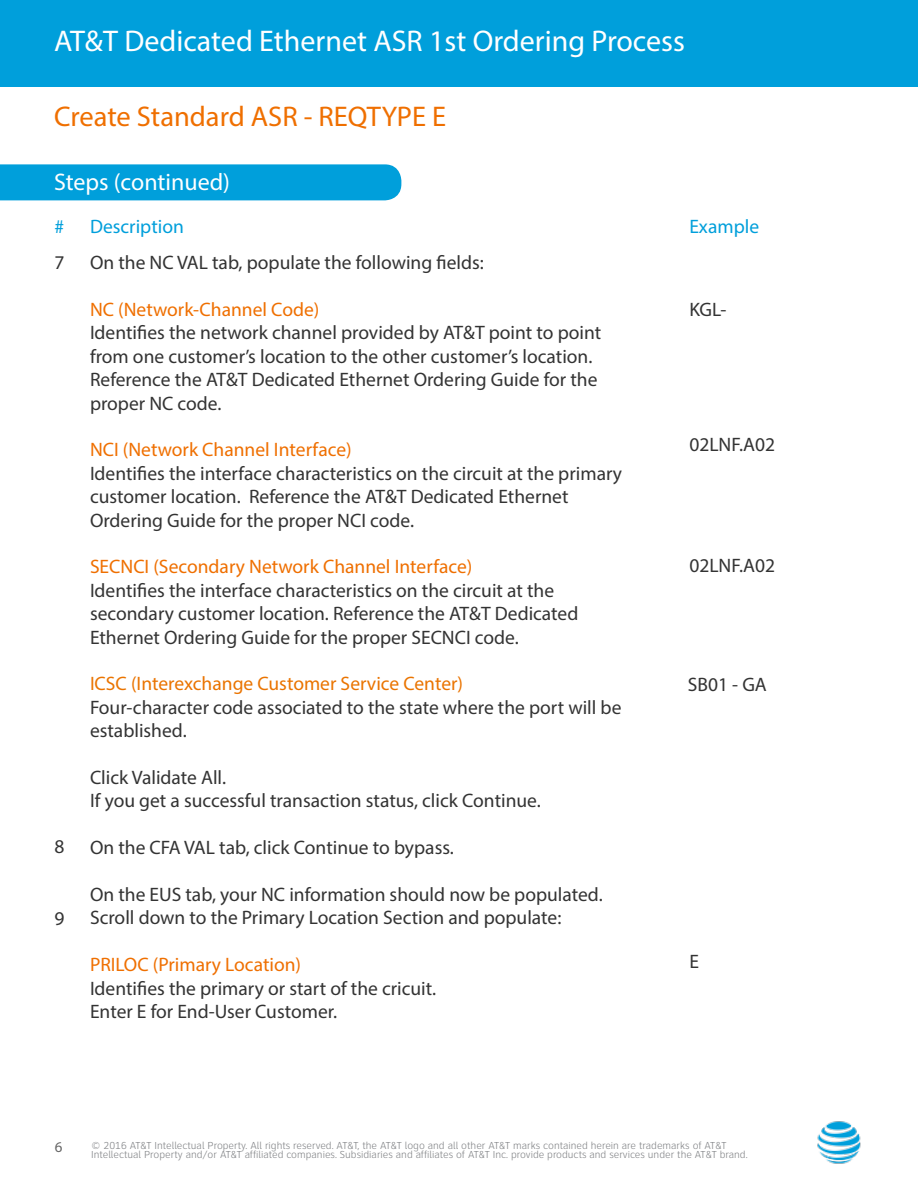
<style>
.page{position:relative;width:918px;height:1188px;background:#fff}
.page>*{position:absolute;margin:0;border:0;box-sizing:border-box;transform-origin:0 0}
.Headline{font:30px "Myriad Pro";color:#fff}
.Headline-2{font:28.5px "Myriad Pro";color:#ef6f00}
.Subhead{font:24px "Myriad Pro";color:#fff}
.t1{font:19.5px/23.4px "Myriad Pro";color:#333}
.t2{font:19.5px "Myriad Pro";color:#ea7400}
.t3{font:19.5px "Myriad Pro";color:#009fdb}
.t4{font:15px "Myriad Pro";color:#666}
.t5{font:300 10.5px/9px "Clearview ATT";color:#808285}
.s1{color:#ef6f00}
</style>
<div class="page">
<img style="left:817px;top:1121px;width:44px;height:43px">
<div style="left:0;top:164px;width:401px;height:36px;background:#009fdb"></div>
<div style="left:54px;top:166px;width:176px;height:30px;background:#009fdb"></div>
<div style="left:1px;top:0;width:917px;height:86px;background:#009fdb"></div>
<p class="Headline" style="left:54px;top:22px;width:633px">AT&amp;T Dedicated Ethernet ASR 1st Ordering Process</p>
<p class="Headline-2" style="left:54px;top:99px;width:394px">Create Standard ASR - REQTYPE E</p>
<p class="Subhead" style="left:54px;top:167px;width:178px">Steps (continued)</p>
<p class="t3" style="left:55px;top:214px;width:11px">#</p>
<p class="t3" style="left:90px;top:214px;width:95px">Description</p>
<p class="t3" style="left:689px;top:214px;width:71px">Example</p>
<p class="t1" style="left:55px;top:250px;width:12px">7</p>
<p class="t1" style="left:90px;top:251px;width:395px">On the NC VAL tab, populate the following fields:</p>
<p class="t1" style="left:90px;top:297px;width:513px"><span class="s1">NC (Network-Channel Code)<br></span>Identifies the network channel provided by AT&amp;T point to point from one customer’s location to the other customer’s location.<br>Reference the AT&amp;T Dedicated Ethernet Ordering Guide for the proper NC code.</p>
<p class="t1" style="left:90px;top:438px;width:534px"><span class="s1">NCI (Network Channel Interface)<br></span>Identifies the interface characteristics on the circuit at the primary</p>
<p class="t1" style="left:90px;top:485px;width:480px">customer location. Reference the AT&amp;T Dedicated Ethernet<br>Ordering Guide for the proper NCI code.</p>
<p class="t1" style="left:90px;top:555px;width:466px"><span class="s1">SECNCI (Secondary Network Channel Interface)<br></span>Identifies the interface characteristics on the circuit at the</p>
<p class="t1" style="left:90px;top:602px;width:490px">secondary customer location. Reference the AT&amp;T Dedicated<br>Ethernet Ordering Guide for the proper SECNCI code.</p>
<p class="t2" style="left:90px;top:672px;width:375px">ICSC (Interexchange Customer Service Center)</p>
<p class="t1" style="left:90px;top:695px;width:533px">Four-character code associated to the state where the port will be established.</p>
<p class="t1" style="left:90px;top:765px;width:138px">Click Validate All.</p>
<p class="t1" style="left:90px;top:789px;width:452px">If you get a successful transaction status, click Continue.</p>
<p class="t1" style="left:90px;top:836px;width:365px">On the CFA VAL tab, click Continue to bypass.</p>
<p class="t1" style="left:90px;top:882px;width:514px">On the EUS tab, your NC information should now be populated.<br>Scroll down to the Primary Location Section and populate:</p>
<p class="t1" style="left:90px;top:953px;width:348px"><span class="s1">PRILOC (Primary Location)<br></span>Identifies the primary or start of the cricuit.<br>Enter E for End-User Customer.</p>
<p class="t1" style="left:689px;top:298px;width:39px">KGL-</p>
<p class="t1" style="left:689px;top:432px;width:87px">02LNF.A02</p>
<p class="t1" style="left:689px;top:553px;width:87px">02LNF.A02</p>
<p class="t1" style="left:688px;top:673px;width:80px">SB01 - GA</p>
<p class="t1" style="left:55px;top:835px;width:12px">8</p>
<p class="t1" style="left:55px;top:907px;width:12px">9</p>
<p class="t1" style="left:689px;top:949px;width:11px">E</p>
<p class="t4" style="left:55px;top:1138px;width:9px">6</p>
<p class="t5" style="left:91px;top:1142px;width:658px">© 2016 AT&amp;T Intellectual Property. All rights reserved. AT&amp;T, the AT&amp;T logo and all other AT&amp;T marks contained herein are trademarks of AT&amp;T<br>Intellectual Property and/or AT&amp;T affiliated companies. Subsidiaries and affiliates of AT&amp;T Inc. provide products and services under the AT&amp;T brand.</p>
</div>
